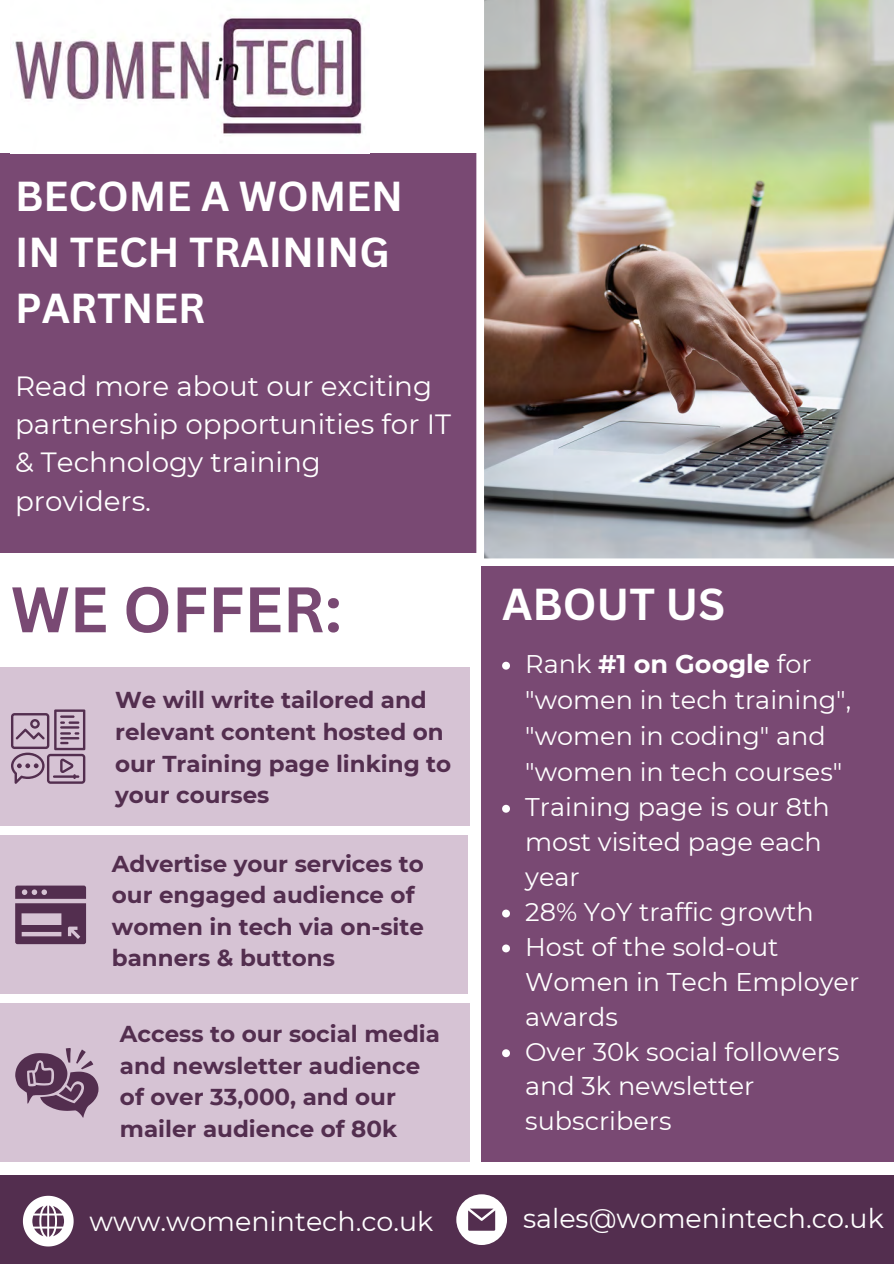
<style>
.page{position:relative;width:894px;height:1264px;background:#fff}
.page>*{position:absolute;margin:0;border:0;box-sizing:border-box;transform-origin:0 0}
.t1{font:700 62.85px "Canva Sans";color:#794973}
.t2{font:700 43.5px "Canva Sans";color:#fff}
.t3{font:700 40.8px/56.2px "Canva Sans";color:#fff}
.t4{font:27.75px/38.2px "Montserrat";color:#fff}
.t5{font:26.85px "Montserrat";color:#fff}
.t6{font:25.5px/35px "Montserrat";color:#fff}
.t7{font:700 22.95px/31.5px "Montserrat";color:#532e4f}
.s1{font-weight:700}
</style>
<div class="page">
<div style="left:0;top:153px;width:502px;height:399px;background:#794973"></div>
<img style="left:476px;top:0;width:417px;height:559px">
<div style="left:0;top:667px;width:469px;height:158px;background:#d6c3d4"></div>
<div style="left:0;top:1175px;width:893px;height:88px;background:#532e4f"></div>
<div style="left:481px;top:566px;width:412px;height:595px;background:#794973"></div>
<svg style="left:456px;top:1194px;width:51px;height:50px"></svg>
<img style="left:13px;top:15px;width:350px;height:121px">
<svg style="left:23px;top:1195px;width:51px;height:51px"></svg>
<div style="left:0;top:835px;width:467px;height:158px;background:#d6c3d4"></div>
<div style="left:0;top:1003px;width:469px;height:158px;background:#d6c3d4"></div>
<svg style="left:11px;top:709px;width:74px;height:74px"></svg>
<svg style="left:15px;top:885px;width:71px;height:59px"></svg>
<svg style="left:15px;top:1048px;width:83px;height:69px"></svg>
<svg style="left:502px;top:661px;width:8px;height:8px"></svg>
<svg style="left:502px;top:804px;width:8px;height:8px"></svg>
<svg style="left:502px;top:909px;width:8px;height:8px"></svg>
<svg style="left:502px;top:944px;width:8px;height:8px"></svg>
<svg style="left:502px;top:1049px;width:8px;height:8px"></svg>
<p class="t3" style="left:15px;top:167px;width:389px">BECOME A WOMEN<br>IN TECH TRAINING<br>PARTNER</p>
<p class="t4" style="left:15px;top:367px;width:437px">Read more about our exciting partnership opportunities for IT &amp; Technology training providers.</p>
<p class="t1" style="left:11px;top:565px;width:332px">WE OFFER:</p>
<p class="t7" style="left:115px;top:684px;width:337px">We will write tailored and relevant content hosted on our Training page linking to your courses</p>
<p class="t7" style="left:112px;top:847px;width:313px">Advertise your services to our engaged audience of women in tech via on-site banners &amp; buttons</p>
<p class="t7" style="left:120px;top:1018px;width:321px">Access to our social media and newsletter audience of over 33,000, and our mailer audience of 80k</p>
<p class="t2" style="left:502px;top:574px;width:224px">ABOUT US</p>
<p class="t6" style="left:525px;top:646px;width:327px;line-height:36px">Rank <span class="s1">#1 on Google</span> for "women in tech training", "women in coding" and "women in tech courses"</p>
<p class="t6" style="left:525px;top:789px;width:306px">Training page is our 8th most visited page each year</p>
<p class="t6" style="left:525px;top:894px;width:290px">28% YoY traffic growth</p>
<p class="t6" style="left:525px;top:929px;width:335px">Host of the sold-out<br>Women in Tech Employer awards</p>
<p class="t6" style="left:525px;top:1033px;width:316px">Over 30k social followers and 3k newsletter subscribers</p>
<p class="t5" style="left:89px;top:1204px;width:345px">www.womenintech.co.uk</p>
<p class="t5" style="left:523px;top:1202px;width:362px">sales@womenintech.co.uk</p>
</div>
